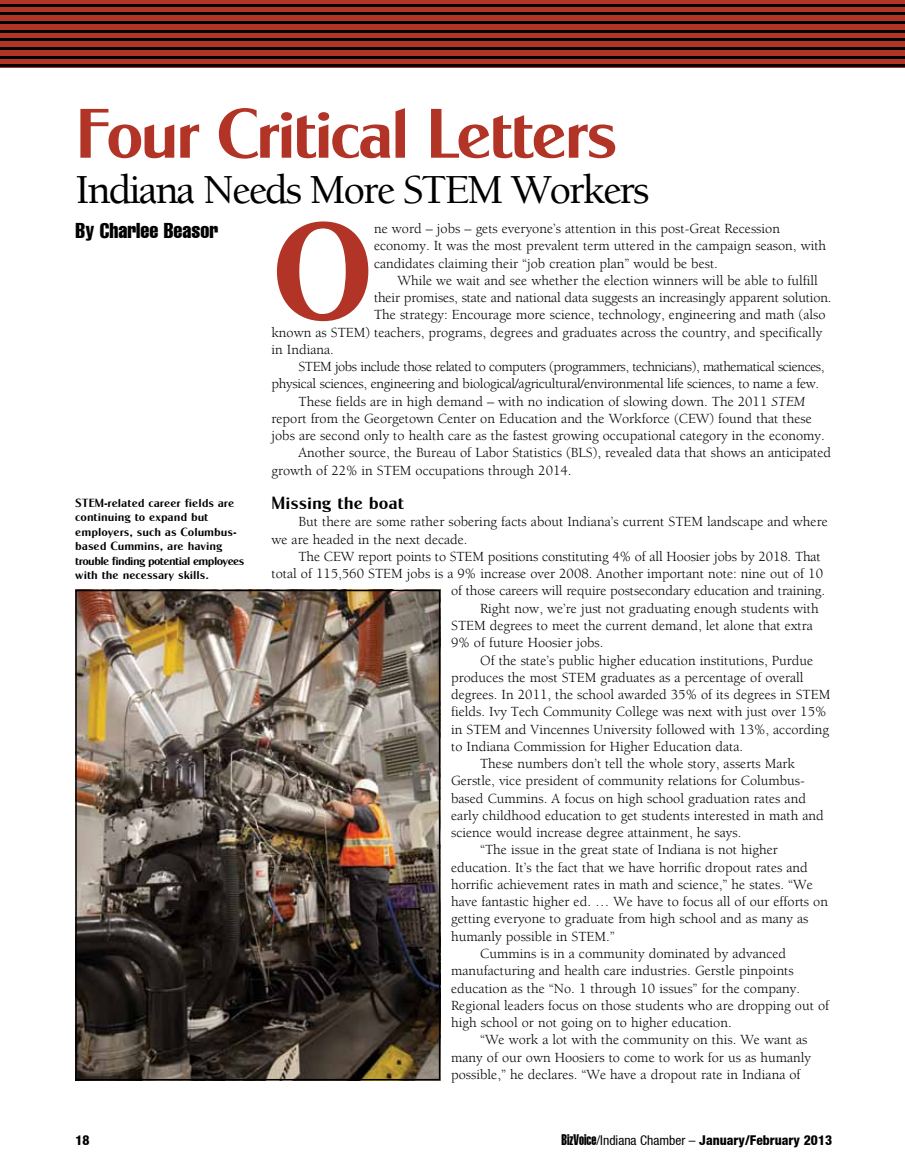
<style>
.page{position:relative;width:905px;height:1175px;background:#fff}
.page>*{position:absolute;margin:0;border:0;box-sizing:border-box;transform-origin:0 0}
.t1{font:138.9px "Cg Globe Gothic Bd";color:#b13427}
.t2{font:70.5px "Cg Globe Gothic Bd";letter-spacing:-.05em;color:#b13427}
.t3{font:500 42px "Berkeley";letter-spacing:-.05em;color:#000}
.t4{font:extra-condensed 21px "Helvetica";color:#000}
.t5{font:18px "Cg Globe Gothic Bd";color:#000}
.t6{font:14.25px "Berkeley";color:#000}
.t7{font:14.25px "Berkeley";letter-spacing:-.02em;color:#000}
.t8{font:14.25px "Berkeley";letter-spacing:-.03em;color:#000}
.t9{font:800 condensed 13.5px "Helvetica Neue";color:#000}
.t10{font:12px/14.4px "Cg Globe Gothic Bd";color:#000}
.s1{font-style:italic}
.s2{font-family:"Helvetica Extra Compressed";font-weight:400;font-stretch:normal;font-size:15px}
.s3{font-weight:400}
</style>
<div class="page">
<div style="left:0;top:0;width:904px;height:67px;background:#b13427"></div>
<hr style="left:0;top:4px;width:904px;height:2px;background:#000">
<hr style="left:0;top:12px;width:904px;height:3px;background:#000">
<hr style="left:0;top:21px;width:904px;height:3px;background:#000">
<hr style="left:0;top:30px;width:904px;height:2px;background:#000">
<hr style="left:0;top:38px;width:904px;height:3px;background:#000">
<hr style="left:0;top:47px;width:904px;height:3px;background:#000">
<hr style="left:0;top:56px;width:904px;height:2px;background:#000">
<hr style="left:0;top:64px;width:904px;height:3px;background:#000">
<img style="left:78px;top:593px;width:359px;height:484px">
<div style="left:75px;top:590px;width:365px;height:490px;border:2px solid #000"></div>
<p class="t2" style="left:76px;top:91px;width:543px">Four Critical Letters</p>
<p class="t3" style="left:76px;top:167px;width:575px">Indiana Needs More STEM Workers</p>
<p class="t4" style="left:76px;top:217px;width:144px">By Charlee Beasor</p>
<p class="t10" style="left:75px;top:495px;width:171px">STEM-related career fields are continuing to expand but employers, such as Columbus&shy;based Cummins, are having trouble finding potential employees with the necessary skills.</p>
<p class="t1" style="left:271px;top:187px;width:104px">O</p>
<p class="t6" style="left:374px;top:221px;width:407px">ne word – jobs – gets everyone’s attention in this post-Great Recession</p>
<p class="t6" style="left:374px;top:238px;width:454px">economy. It was the most prevalent term uttered in the campaign season, with</p>
<p class="t6" style="left:374px;top:255px;width:345px">candidates claiming their “job creation plan” would be best.</p>
<p class="t6" style="left:397px;top:273px;width:422px">While we wait and see whether the election winners will be able to fulfill</p>
<p class="t6" style="left:374px;top:290px;width:459px">their promises, state and national data suggests an increasingly apparent solution.</p>
<p class="t6" style="left:374px;top:307px;width:453px">The strategy: Encourage more science, technology, engineering and math (also</p>
<p class="t6" style="left:271px;top:324px;width:552px">known as STEM) teachers, programs, degrees and graduates across the country, and specifically</p>
<p class="t6" style="left:271px;top:342px;width:64px">in Indiana.</p>
<p class="t8" style="left:298px;top:359px;width:527px">STEM jobs include those related to computers (programmers, technicians), mathematical sciences,</p>
<p class="t7" style="left:271px;top:376px;width:549px">physical sciences, engineering and biological/agricultural/environmental life sciences, to name a few.</p>
<p class="t6" style="left:298px;top:394px;width:508px">These fields are in high demand – with no indication of slowing down. The 2011 <span class="s1">STEM</span></p>
<p class="t6" style="left:271px;top:411px;width:542px">report from the Georgetown Center on Education and the Workforce (CEW) found that these</p>
<p class="t6" style="left:271px;top:428px;width:555px">jobs are second only to health care as the fastest growing occupational category in the economy.</p>
<p class="t6" style="left:298px;top:445px;width:534px">Another source, the Bureau of Labor Statistics (BLS), revealed data that shows an anticipated</p>
<p class="t6" style="left:271px;top:463px;width:301px">growth of 22% in STEM occupations through 2014.</p>
<p class="t5" style="left:271px;top:492px;width:134px">Missing the boat</p>
<p class="t6" style="left:298px;top:514px;width:530px">But there are some rather sobering facts about Indiana’s current STEM landscape and where</p>
<p class="t6" style="left:271px;top:531px;width:198px">we are headed in the next decade.</p>
<p class="t6" style="left:298px;top:549px;width:524px">The CEW report points to STEM positions constituting 4% of all Hoosier jobs by 2018. That</p>
<p class="t6" style="left:271px;top:566px;width:553px">total of 115,560 STEM jobs is a 9% increase over 2008. Another important note: nine out of 10</p>
<p class="t6" style="left:451px;top:583px;width:375px">of those careers will require postsecondary education and training.</p>
<p class="t6" style="left:480px;top:600px;width:340px">Right now, we’re just not graduating enough students with</p>
<p class="t6" style="left:451px;top:618px;width:363px">STEM degrees to meet the current demand, let alone that extra</p>
<p class="t6" style="left:451px;top:635px;width:154px">9% of future Hoosier jobs.</p>
<p class="t6" style="left:480px;top:652px;width:335px">Of the state’s public higher education institutions, Purdue</p>
<p class="t6" style="left:451px;top:670px;width:354px">produces the most STEM graduates as a percentage of overall</p>
<p class="t6" style="left:451px;top:687px;width:380px">degrees. In 2011, the school awarded 35% of its degrees in STEM</p>
<p class="t6" style="left:451px;top:704px;width:377px">fields. Ivy Tech Community College was next with just over 15%</p>
<p class="t6" style="left:451px;top:721px;width:379px">in STEM and Vincennes University followed with 13%, according</p>
<p class="t6" style="left:451px;top:739px;width:293px">to Indiana Commission for Higher Education data.</p>
<p class="t6" style="left:480px;top:756px;width:316px">These numbers don’t tell the whole story, asserts Mark</p>
<p class="t6" style="left:451px;top:773px;width:355px">Gerstle, vice president of community relations for Columbus-</p>
<p class="t6" style="left:451px;top:790px;width:356px">based Cummins. A focus on high school graduation rates and</p>
<p class="t6" style="left:451px;top:808px;width:374px">early childhood education to get students interested in math and</p>
<p class="t6" style="left:451px;top:825px;width:292px">science would increase degree attainment, he says.</p>
<p class="t6" style="left:480px;top:842px;width:299px">“The issue in the great state of Indiana is not higher</p>
<p class="t6" style="left:451px;top:859px;width:358px">education. It’s the fact that we have horrific dropout rates and</p>
<p class="t6" style="left:451px;top:877px;width:363px">horrific achievement rates in math and science,” he states. “We</p>
<p class="t6" style="left:451px;top:894px;width:378px">have fantastic higher ed. … We have to focus all of our efforts on</p>
<p class="t6" style="left:451px;top:911px;width:359px">getting everyone to graduate from high school and as many as</p>
<p class="t6" style="left:451px;top:928px;width:165px">humanly possible in STEM.”</p>
<p class="t6" style="left:480px;top:946px;width:307px">Cummins is in a community dominated by advanced</p>
<p class="t6" style="left:451px;top:963px;width:344px">manufacturing and health care industries. Gerstle pinpoints</p>
<p class="t6" style="left:451px;top:980px;width:350px">education as the “No. 1 through 10 issues” for the company.</p>
<p class="t6" style="left:451px;top:997px;width:379px">Regional leaders focus on those students who are dropping out of</p>
<p class="t6" style="left:451px;top:1015px;width:282px">high school or not going on to higher education.</p>
<p class="t6" style="left:480px;top:1032px;width:329px">“We work a lot with the community on this. We want as</p>
<p class="t6" style="left:451px;top:1049px;width:361px">many of our own Hoosiers to come to work for us as humanly</p>
<p class="t6" style="left:451px;top:1066px;width:351px">possible,” he declares. “We have a dropout rate in Indiana of</p>
<p class="t9" style="left:76px;top:1132px;width:16px">18</p>
<p class="t9" style="left:561px;top:1132px;width:272px"><span class="s2">BizVoice</span><span class="s3">/Indiana Chamber –</span> January/February 2013</p>
</div>
